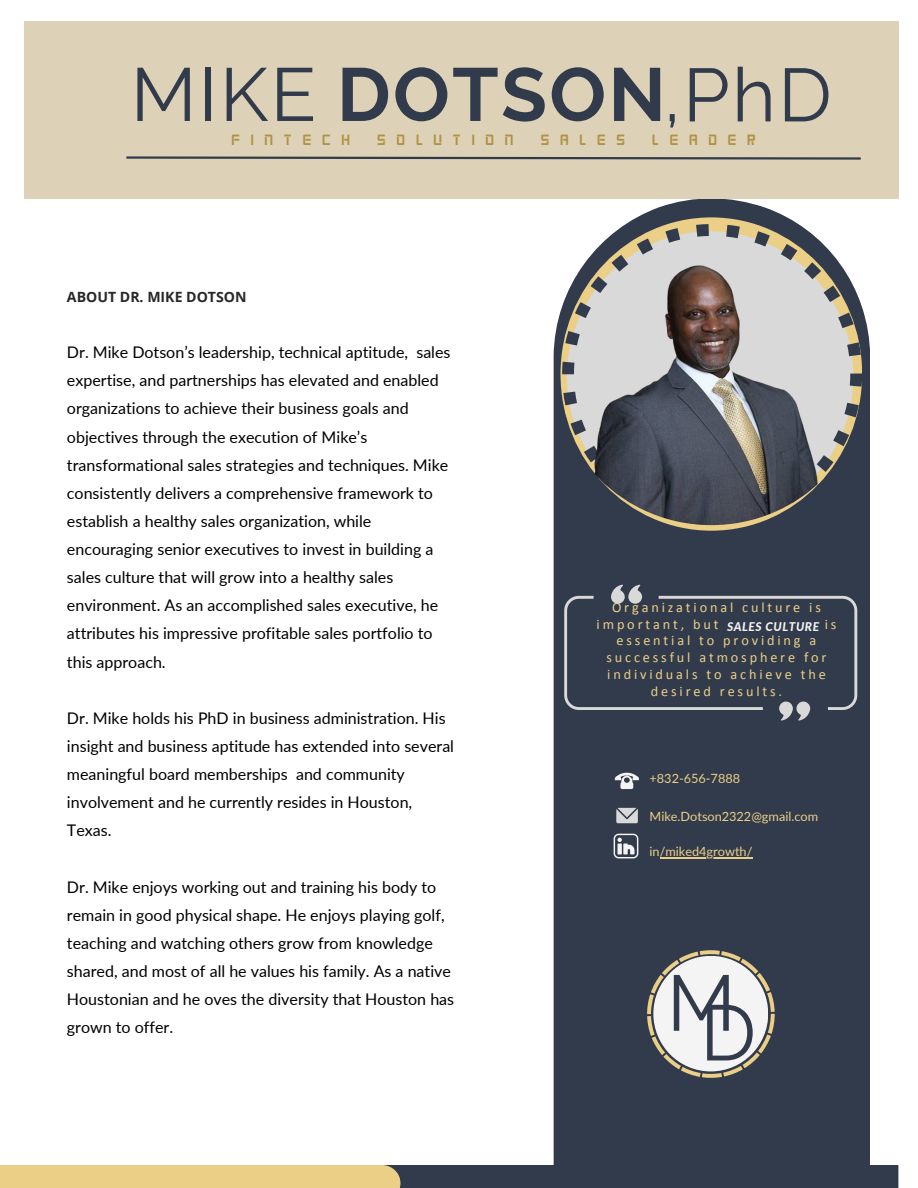
<style>
.page{position:relative;width:918px;height:1188px;background:#fff}
.page>*{position:absolute;margin:0;border:0;box-sizing:border-box;transform-origin:0 0}
.t1{font:78.6px "Raleway";color:#323b4c}
.t2{font:75px "Raleway";letter-spacing:.03em;color:#323b4c}
.t3{font:16.05px/28.2px "Lato";color:#000}
.t4{font:15px "Roller";letter-spacing:.725em;color:#b09244}
.t5{font:14.25px/16.8px "Calibri";letter-spacing:.2em;color:#ebcf87}
.t6{font:700 14.1px "Open Sans";color:#272726}
.t7{font:12.75px "Lato";color:#ebcf87}
.t8{font:italic 800 12px "Lato";letter-spacing:.045em;color:#f4f4f4}
.s1{font-weight:700}
</style>
<div class="page">
<div style="left:554px;top:198px;width:316px;height:967px;background:#323b4c"></div>
<div style="left:24px;top:21px;width:874px;height:177px;background:#ddd2b7"></div>
<div style="left:353px;top:1165px;width:545px;height:23px;background:#323b4c"></div>
<div style="left:0;top:1165px;width:400px;height:23px;background:#ebcf87"></div>
<svg style="left:627px;top:929px;width:167px;height:167px;background:#414751"></svg>
<div style="left:653px;top:956px;width:115px;height:115px;background:#f4f4f4;border-radius:50%"></div>
<svg style="left:126px;top:156px;width:735px;height:4px"></svg>
<svg style="left:614px;top:834px;width:24px;height:24px"></svg>
<svg style="left:615px;top:773px;width:24px;height:16px"></svg>
<hr style="left:660px;top:857px;width:92px;height:1px;background:#ebcf87">
<svg style="left:616px;top:808px;width:22px;height:15px"></svg>
<svg style="left:562px;top:224px;width:300px;height:300px;fill:#323b4c"></svg>
<img style="left:552px;top:207px;width:318px;height:318px;border-radius:50%">
<svg style="left:564px;top:585px;width:293px;height:136px;background:#3c4554"></svg>
<h2 class="t2" style="left:131px;top:51px;width:703px">MIKE <span class="s1">DOTSON</span>,PhD</h2>
<p class="t4" style="left:231px;top:132px;width:120px">FINTECH</p>
<p class="t4" style="left:377px;top:132px;width:138px">SOLUTION</p>
<p class="t4" style="left:541px;top:132px;width:86px">SALES</p>
<p class="t4" style="left:652px;top:132px;width:105px">LEADER</p>
<p class="t6" style="left:67px;top:287px;width:181px">ABOUT DR. MIKE DOTSON</p>
<p class="t3" style="left:67px;top:338px;width:385px">Dr. Mike Dotson’s leadership, technical aptitude, sales expertise, and partnerships has elevated and enabled organizations to achieve their business goals and objectives through the execution of Mike’s transformational sales strategies and techniques. Mike consistently delivers a comprehensive framework to establish a healthy sales organization, while encouraging senior executives to invest in building a sales culture that will grow into a healthy sales environment. As an accomplished sales executive, he attributes his impressive profitable sales portfolio to this approach.</p>
<p class="t3" style="left:67px;top:703px;width:389px">Dr. Mike holds his PhD in business administration. His insight and business aptitude has extended into several meaningful board memberships and community involvement and he currently resides in Houston, Texas.</p>
<p class="t3" style="left:67px;top:872px;width:389px">Dr. Mike enjoys working out and training his body to remain in good physical shape. He enjoys playing golf, teaching and watching others grow from knowledge shared, and most of all he values his family. As a native Houstonian and he oves the diversity that Houston has grown to offer.</p>
<p class="t5" style="left:597px;top:598px;width:226px;text-indent:15px">Organizational culture is important, but</p>
<p class="t5" style="left:825px;top:615px;width:13px">is</p>
<p class="t5" style="left:606px;top:632px;width:222px;text-align:center">essential to providing a successful atmosphere for individuals to achieve the desired results.</p>
<p class="t8" style="left:727px;top:618px;width:94px">SALES CULTURE</p>
<p class="t7" style="left:650px;top:770px;width:92px">+832-656-7888</p>
<p class="t7" style="left:650px;top:807px;width:170px">Mike.Dotson2322@gmail.com</p>
<p class="t7" style="left:650px;top:842px;width:104px">in/miked4growth/</p>
<h1 class="t1" style="left:667px;top:957px;width:91px">M<sub>D</sub></h1>
</div>
